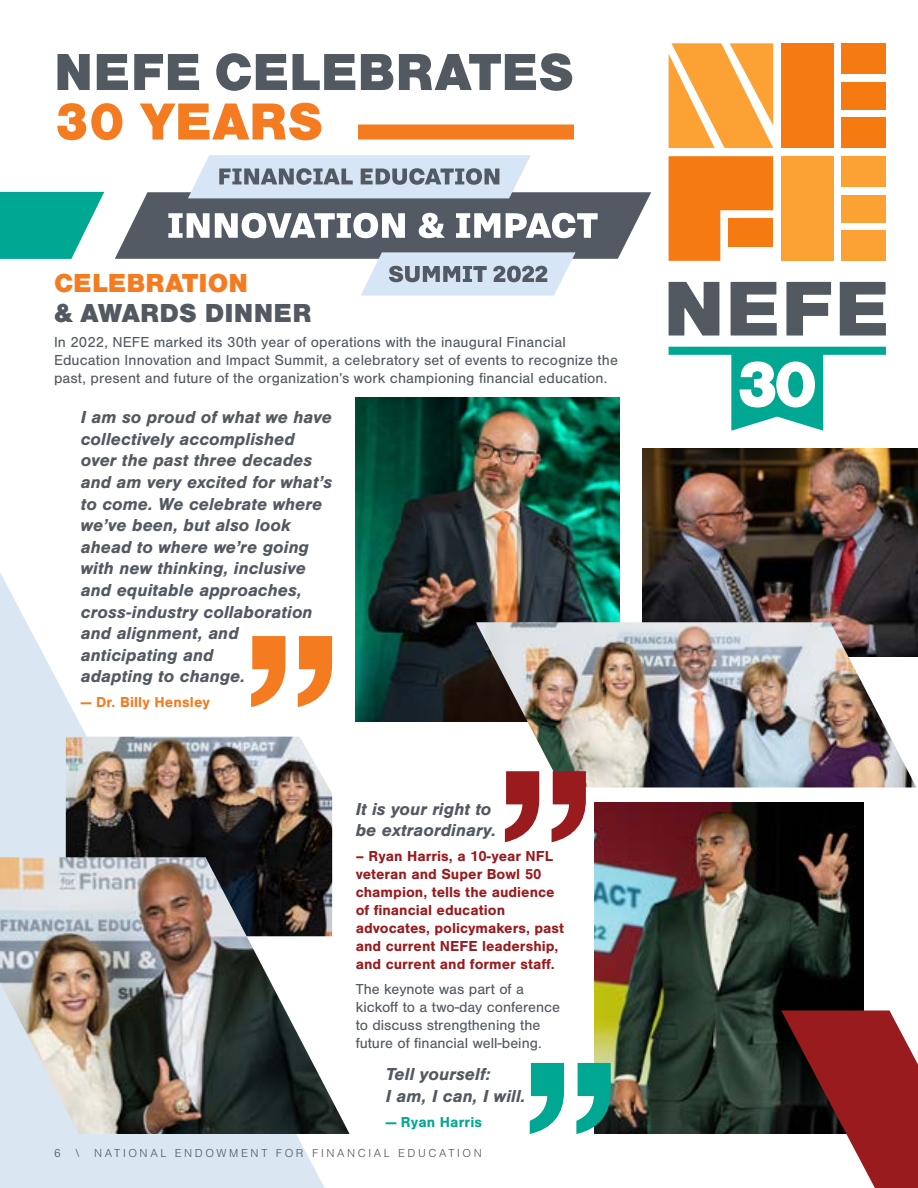
<style>
.page{position:relative;width:918px;height:1188px;background:#fff}
.page>*{position:absolute;margin:0;border:0;box-sizing:border-box;transform-origin:0 0}
.t1{font:900 54px "Nimbus San";color:#525961}
.t2{font:900 54px "Nimbus San";color:#f47b20}
.t3{font:900 27px "Nimbus San";letter-spacing:.005em;color:#525961}
.t4{font:900 27px "Nimbus San";letter-spacing:.005em;color:#f47b20}
.t5{font:italic 700 18px/21.6px "Nimbus San";color:#525961}
.t6{font:15px/18px "Nimbus San";letter-spacing:.005em;color:#525961}
.t7{font:700 15px/18px "Nimbus San";color:#991b1e}
.t8{font:700 15px "Nimbus San";letter-spacing:.01em;color:#f47b20}
.t9{font:700 15px "Nimbus San";letter-spacing:.01em;color:#00a793}
.t10{font:300 12px "Nimbus San";letter-spacing:.22em;color:#525961}
</style>
<div class="page">
<svg style="left:0;top:573px;width:325px;height:615px"></svg>
<img style="left:355px;top:398px;width:264px;height:324px">
<div style="left:358px;top:125px;width:216px;height:15px;background:#f47b20"></div>
<svg style="left:0;top:192px;width:104px;height:67px"></svg>
<svg style="left:251px;top:636px;width:81px;height:71px"></svg>
<img style="left:66px;top:737px;width:266px;height:120px">
<img style="left:0;top:857px;width:350px;height:277px">
<img style="left:642px;top:448px;width:276px;height:209px">
<img style="left:594px;top:802px;width:270px;height:332px">
<img style="left:476px;top:622px;width:440px;height:166px">
<svg style="left:781px;top:1011px;width:137px;height:177px"></svg>
<svg style="left:669px;top:282px;width:50px;height:54px"></svg>
<svg style="left:731px;top:282px;width:46px;height:54px"></svg>
<svg style="left:786px;top:282px;width:45px;height:54px"></svg>
<svg style="left:840px;top:282px;width:46px;height:54px"></svg>
<svg style="left:669px;top:43px;width:104px;height:105px"></svg>
<div style="left:781px;top:43px;width:53px;height:105px;background:#f57a12"></div>
<div style="left:842px;top:43px;width:44px;height:31px;background:#f57a12"></div>
<div style="left:842px;top:82px;width:44px;height:27px;background:#f57a12"></div>
<div style="left:842px;top:118px;width:44px;height:30px;background:#f57a12"></div>
<div style="left:781px;top:156px;width:53px;height:105px;background:#fca133"></div>
<div style="left:842px;top:156px;width:44px;height:30px;background:#fca133"></div>
<div style="left:842px;top:195px;width:44px;height:27px;background:#fca133"></div>
<div style="left:842px;top:231px;width:44px;height:30px;background:#fca133"></div>
<svg style="left:669px;top:156px;width:104px;height:105px;background:#f68a30"></svg>
<svg style="left:669px;top:347px;width:217px;height:84px"></svg>
<svg style="left:115px;top:155px;width:536px;height:141px"></svg>
<svg style="left:505px;top:771px;width:81px;height:71px"></svg>
<svg style="left:530px;top:1063px;width:81px;height:71px"></svg>
<h1 class="t1" style="left:54px;top:41px;width:522px">NEFE CELEBRATES</h1>
<h1 class="t2" style="left:54px;top:91px;width:271px">30 YEARS</h1>
<h2 class="t4" style="left:54px;top:268px;width:196px">CELEBRATION</h2>
<h2 class="t3" style="left:54px;top:298px;width:259px">&amp; AWARDS DINNER</h2>
<p class="t6" style="left:54px;top:333px;width:566px">In 2022, NEFE marked its 30th year of operations with the inaugural Financial<br>Education Innovation and Impact Summit, a celebratory set of events to recognize the past, present and future of the organization’s work championing financial education.</p>
<p class="t5" style="left:81px;top:406px;width:253px">I am so proud of what we have collectively accomplished over the past three decades and am very excited for what’s to come. We celebrate where we’ve been, but also look ahead to where we’re going with new thinking, inclusive and equitable approaches, cross-industry collaboration and alignment, and anticipating and<br>adapting to change.</p>
<p class="t8" style="left:81px;top:694px;width:130px">— Dr. Billy Hensley</p>
<p class="t5" style="left:356px;top:798px;width:142px">It is your right to be extraordinary.</p>
<p class="t7" style="left:356px;top:847px;width:210px">– Ryan Harris, a 10-year NFL veteran and Super Bowl 50 champion, tells the audience of financial education advocates, policymakers, past and current NEFE leadership, and current and former staff.</p>
<p class="t6" style="left:356px;top:980px;width:206px">The keynote was part of a kickoff to a two-day conference to discuss strengthening the future of financial well-being.</p>
<p class="t5" style="left:386px;top:1063px;width:142px">Tell yourself:<br>I am, I can, I will.</p>
<p class="t9" style="left:386px;top:1113px;width:98px">— Ryan Harris</p>
<p class="t10" style="left:54px;top:1147px;width:429px">6 \ NATIONAL ENDOWMENT FOR FINANCIAL EDUCATION</p>
</div>
